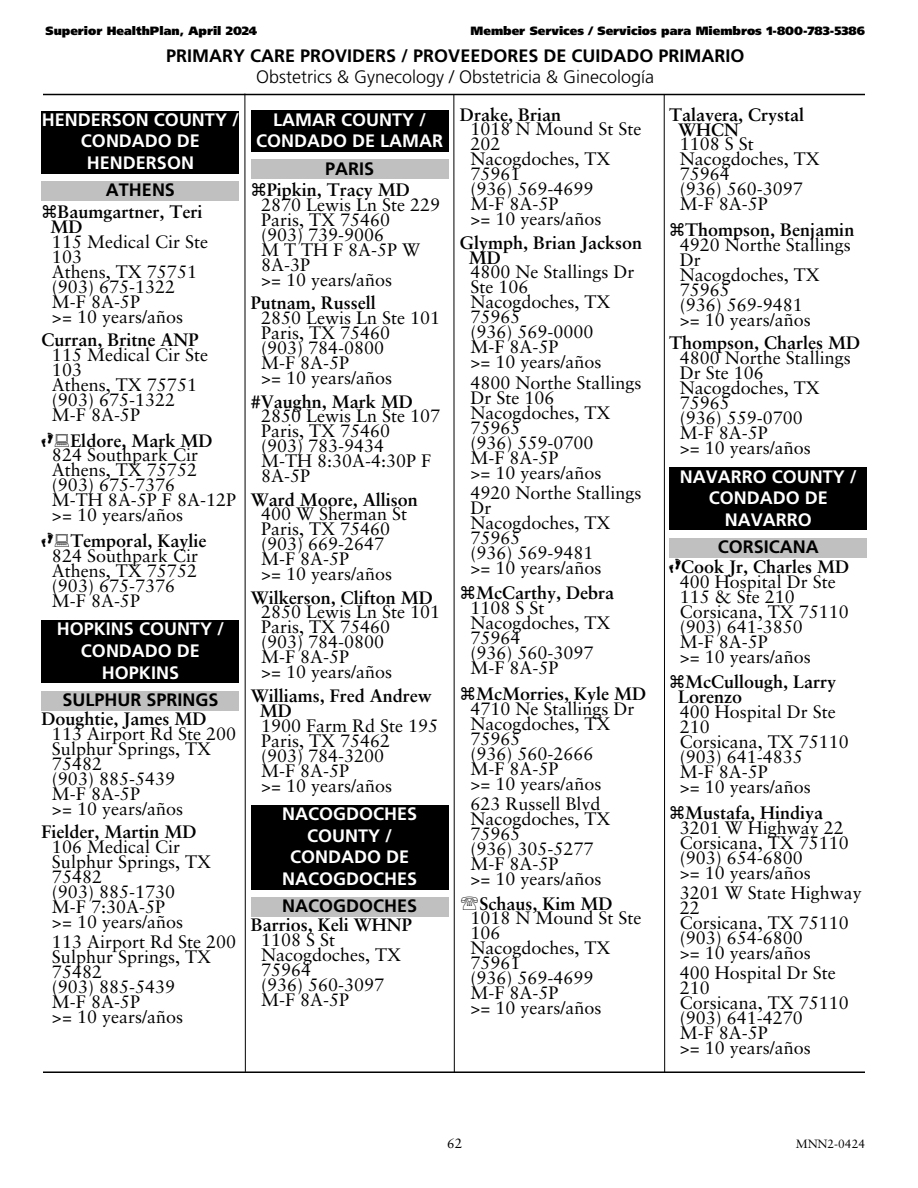
<style>
.page{position:relative;width:918px;height:1188px;background:#fff}
.page>*{position:absolute;margin:0;border:0;box-sizing:border-box;transform-origin:0 0}
.t1{font:18px/15px "Sabon LT Std";color:#000}
.t2{font:700 18px/15px "Sabon LT Std";color:#000}
.t3{font:700 18px/21.6px "Frutiger LT Std";color:#fff;text-align:center}
.t4{font:700 18px "Frutiger LT Std";color:#000}
.t5{font:300 18px "Frutiger LT Std";color:#000}
.t6{font:13.5px "Sabon LT Std";color:#000}
.t7{font:900 12px "Frutiger LT Std";color:#000}
.t8{font:12px "Sabon LT Std";color:#000}
.s1{font-family:"Feet";font-weight:700}
.s2{font-weight:700}
</style>
<div class="page">
<div style="left:41px;top:111px;width:198px;height:62px;background:#000"></div>
<div style="left:41px;top:181px;width:198px;height:20px;background:#c0c0c0"></div>
<div style="left:41px;top:620px;width:198px;height:63px;background:#000"></div>
<div style="left:41px;top:691px;width:198px;height:19px;background:#c0c0c0"></div>
<div style="left:251px;top:111px;width:198px;height:41px;background:#000"></div>
<div style="left:251px;top:160px;width:198px;height:19px;background:#c0c0c0"></div>
<div style="left:251px;top:805px;width:198px;height:84px;background:#000"></div>
<div style="left:251px;top:897px;width:198px;height:20px;background:#c0c0c0"></div>
<div style="left:669px;top:467px;width:198px;height:63px;background:#000"></div>
<div style="left:669px;top:538px;width:198px;height:19px;background:#c0c0c0"></div>
<hr style="left:43px;top:94px;width:822px;height:1px;background:#000">
<hr style="left:43px;top:1071px;width:822px;height:2px;background:#000">
<svg style="left:244px;top:93px;width:2px;height:979px;background:#7e7e7e"></svg>
<svg style="left:453px;top:95px;width:2px;height:977px;background:#7e7e7e"></svg>
<svg style="left:663px;top:93px;width:21px;height:979px"></svg>
<p class="t7" style="left:45px;top:27px;width:213px">Superior HealthPlan, April 2024</p>
<p class="t7" style="left:471px;top:27px;width:396px">Member Services / Servicios para Miembros 1-800-783-5386</p>
<p class="t4" style="left:166px;top:49px;width:580px">PRIMARY CARE PROVIDERS / PROVEEDORES DE CUIDADO PRIMARIO</p>
<p class="t5" style="left:256px;top:70px;width:399px">Obstetrics &amp; Gynecology / Obstetricia &amp; Ginecología</p>
<p class="t3" style="left:42px;top:111px;width:199px">HENDERSON COUNTY /<br>CONDADO DE<br>HENDERSON</p>
<p class="t4" style="left:106px;top:184px;width:71px">ATHENS</p>
<p class="t2" style="left:50px;top:206px;width:154px;text-indent:7px">Baumgartner, Teri<br>MD</p>
<p class="t1" style="left:52px;top:236px;width:158px">115 Medical Cir Ste<br>103<br>Athens, TX 75751 (903) 675-1322<br>M-F 8A-5P<br>&gt;= 10 years/años</p>
<p class="t2" style="left:41px;top:334px;width:159px">Curran, Britne ANP</p>
<p class="t1" style="left:52px;top:349px;width:158px">115 Medical Cir Ste<br>103<br>Athens, TX 75751 (903) 675-1322<br>M-F 8A-5P</p>
<p class="t1" style="left:52px;top:435px;width:186px;text-indent:-10px"><span class="s1">F</span> <span class="s2">Eldore, Mark MD<br></span>824 Southpark Cir<br>Athens, TX 75752 (903) 675-7376<br>M-TH 8A-5P F 8A-12P &gt;= 10 years/años</p>
<p class="t1" style="left:52px;top:535px;width:156px;text-indent:-10px"><span class="s1">F</span> <span class="s2">Temporal, Kaylie<br></span>824 Southpark Cir<br>Athens, TX 75752 (903) 675-7376<br>M-F 8A-5P</p>
<p class="t3" style="left:57px;top:620px;width:169px">HOPKINS COUNTY /<br>CONDADO DE<br>HOPKINS</p>
<p class="t4" style="left:62px;top:693px;width:158px">SULPHUR SPRINGS</p>
<p class="t2" style="left:41px;top:713px;width:167px">Doughtie, James MD</p>
<p class="t1" style="left:52px;top:728px;width:186px">113 Airport Rd Ste 200<br>Sulphur Springs, TX<br>75482<br>(903) 885-5439<br>M-F 8A-5P<br>&gt;= 10 years/años</p>
<p class="t2" style="left:41px;top:826px;width:157px">Fielder, Martin MD</p>
<p class="t1" style="left:52px;top:841px;width:161px">106 Medical Cir<br>Sulphur Springs, TX<br>75482<br>(903) 885-1730<br>M-F 7:30A-5P<br>&gt;= 10 years/años</p>
<p class="t1" style="left:52px;top:936px;width:186px">113 Airport Rd Ste 200<br>Sulphur Springs, TX<br>75482<br>(903) 885-5439<br>M-F 8A-5P<br>&gt;= 10 years/años</p>
<p class="t3" style="left:256px;top:111px;width:188px">LAMAR COUNTY /<br>CONDADO DE LAMAR</p>
<p class="t4" style="left:325px;top:162px;width:51px">PARIS</p>
<p class="t2" style="left:267px;top:184px;width:145px">Pipkin, Tracy MD</p>
<p class="t1" style="left:261px;top:199px;width:181px">2870 Lewis Ln Ste 229<br>Paris, TX 75460<br>(903) 739-9006<br>M T TH F 8A-5P W<br>8A-3P<br>&gt;= 10 years/años</p>
<p class="t2" style="left:251px;top:297px;width:127px">Putnam, Russell</p>
<p class="t1" style="left:261px;top:312px;width:181px">2850 Lewis Ln Ste 101<br>Paris, TX 75460<br>(903) 784-0800<br>M-F 8A-5P<br>&gt;= 10 years/años</p>
<p class="t2" style="left:251px;top:396px;width:164px">#Vaughn, Mark MD</p>
<p class="t1" style="left:261px;top:410px;width:181px">2850 Lewis Ln Ste 107<br>Paris, TX 75460<br>(903) 783-9434<br>M-TH 8:30A-4:30P F<br>8A-5P</p>
<p class="t2" style="left:251px;top:494px;width:169px">Ward Moore, Allison</p>
<p class="t1" style="left:261px;top:508px;width:148px">400 W Sherman St<br>Paris, TX 75460 (903) 669-2647<br>M-F 8A-5P<br>&gt;= 10 years/años</p>
<p class="t2" style="left:251px;top:592px;width:184px">Wilkerson, Clifton MD</p>
<p class="t1" style="left:261px;top:606px;width:181px">2850 Lewis Ln Ste 101<br>Paris, TX 75460<br>(903) 784-0800<br>M-F 8A-5P<br>&gt;= 10 years/años</p>
<p class="t2" style="left:260px;top:690px;width:174px;text-indent:-9px">Williams, Fred Andrew<br>MD</p>
<p class="t1" style="left:261px;top:720px;width:179px">1900 Farm Rd Ste 195<br>Paris, TX 75462<br>(903) 784-3200<br>M-F 8A-5P<br>&gt;= 10 years/años</p>
<p class="t3" style="left:282px;top:805px;width:136px">NACOGDOCHES<br>COUNTY /<br>CONDADO DE<br>NACOGDOCHES</p>
<p class="t4" style="left:282px;top:900px;width:136px">NACOGDOCHES</p>
<p class="t2" style="left:251px;top:919px;width:163px">Barrios, Keli WHNP</p>
<p class="t1" style="left:261px;top:934px;width:142px">1108 S St<br>Nacogdoches, TX<br>75964<br>(936) 560-3097<br>M-F 8A-5P</p>
<p class="t2" style="left:460px;top:109px;width:103px">Drake, Brian</p>
<p class="t1" style="left:470px;top:123px;width:173px">1018 N Mound St Ste<br>202<br>Nacogdoches, TX<br>75961<br>(936) 569-4699<br>M-F 8A-5P<br>&gt;= 10 years/años</p>
<p class="t2" style="left:469px;top:237px;width:175px;text-indent:-9px">Glymph, Brian Jackson<br>MD</p>
<p class="t1" style="left:470px;top:266px;width:166px">4800 Ne Stallings Dr<br>Ste 106<br>Nacogdoches, TX<br>75965<br>(936) 569-0000<br>M-F 8A-5P<br>&gt;= 10 years/años</p>
<p class="t1" style="left:470px;top:377px;width:173px">4800 Northe Stallings<br>Dr Ste 106<br>Nacogdoches, TX<br>75965<br>(936) 559-0700<br>M-F 8A-5P<br>&gt;= 10 years/años</p>
<p class="t1" style="left:470px;top:487px;width:173px">4920 Northe Stallings<br>Dr<br>Nacogdoches, TX<br>75965<br>(936) 569-9481<br>&gt;= 10 years/años</p>
<p class="t2" style="left:476px;top:588px;width:140px">McCarthy, Debra</p>
<p class="t1" style="left:470px;top:602px;width:142px">1108 S St<br>Nacogdoches, TX<br>75964<br>(936) 560-3097<br>M-F 8A-5P</p>
<p class="t2" style="left:476px;top:688px;width:172px">McMorries, Kyle MD</p>
<p class="t1" style="left:470px;top:703px;width:166px">4710 Ne Stallings Dr<br>Nacogdoches, TX<br>75965<br>(936) 560-2666<br>M-F 8A-5P<br>&gt;= 10 years/años</p>
<p class="t1" style="left:470px;top:798px;width:142px">623 Russell Blvd<br>Nacogdoches, TX<br>75965<br>(936) 305-5277<br>M-F 8A-5P<br>&gt;= 10 years/años</p>
<p class="t2" style="left:480px;top:898px;width:135px">Schaus, Kim MD</p>
<p class="t1" style="left:470px;top:912px;width:173px">1018 N Mound St Ste<br>106<br>Nacogdoches, TX<br>75961<br>(936) 569-4699<br>M-F 8A-5P<br>&gt;= 10 years/años</p>
<p class="t2" style="left:678px;top:109px;width:128px;text-indent:-9px">Talavera, Crystal<br>WHCN</p>
<p class="t1" style="left:680px;top:138px;width:142px">1108 S St<br>Nacogdoches, TX<br>75964<br>(936) 560-3097<br>M-F 8A-5P</p>
<p class="t2" style="left:685px;top:224px;width:171px">Thompson, Benjamin</p>
<p class="t1" style="left:680px;top:239px;width:173px">4920 Northe Stallings<br>Dr<br>Nacogdoches, TX<br>75965<br>(936) 569-9481<br>&gt;= 10 years/años</p>
<p class="t2" style="left:669px;top:337px;width:193px">Thompson, Charles MD</p>
<p class="t1" style="left:680px;top:352px;width:173px">4800 Northe Stallings<br>Dr Ste 106<br>Nacogdoches, TX<br>75965<br>(936) 559-0700<br>M-F 8A-5P<br>&gt;= 10 years/años</p>
<p class="t3" style="left:680px;top:467px;width:179px">NAVARRO COUNTY /<br>CONDADO DE<br>NAVARRO</p>
<p class="t4" style="left:718px;top:540px;width:102px">CORSICANA</p>
<p class="t1" style="left:680px;top:561px;width:171px;text-indent:-10px"><span class="s1">F</span><span class="s2">Cook Jr, Charles MD<br></span>400 Hospital Dr Ste<br>115 &amp; Ste 210<br>Corsicana, TX 75110 (903) 641-3850<br>M-F 8A-5P<br>&gt;= 10 years/años</p>
<p class="t2" style="left:678px;top:676px;width:160px;text-indent:7px">McCullough, Larry<br>Lorenzo</p>
<p class="t1" style="left:680px;top:706px;width:171px">400 Hospital Dr Ste<br>210<br>Corsicana, TX 75110 (903) 641-4835<br>M-F 8A-5P<br>&gt;= 10 years/años</p>
<p class="t2" style="left:685px;top:807px;width:140px">Mustafa, Hindiya</p>
<p class="t1" style="left:680px;top:822px;width:171px">3201 W Highway 22<br>Corsicana, TX 75110 (903) 654-6800<br>&gt;= 10 years/años</p>
<p class="t1" style="left:680px;top:887px;width:184px">3201 W State Highway<br>22<br>Corsicana, TX 75110 (903) 654-6800<br>&gt;= 10 years/años</p>
<p class="t1" style="left:680px;top:967px;width:171px">400 Hospital Dr Ste<br>210<br>Corsicana, TX 75110 (903) 641-4270<br>M-F 8A-5P<br>&gt;= 10 years/años</p>
<p class="t6" style="left:447px;top:1138px;width:17px">62</p>
<p class="t8" style="left:796px;top:1139px;width:71px">MNN2-0424</p>
</div>
